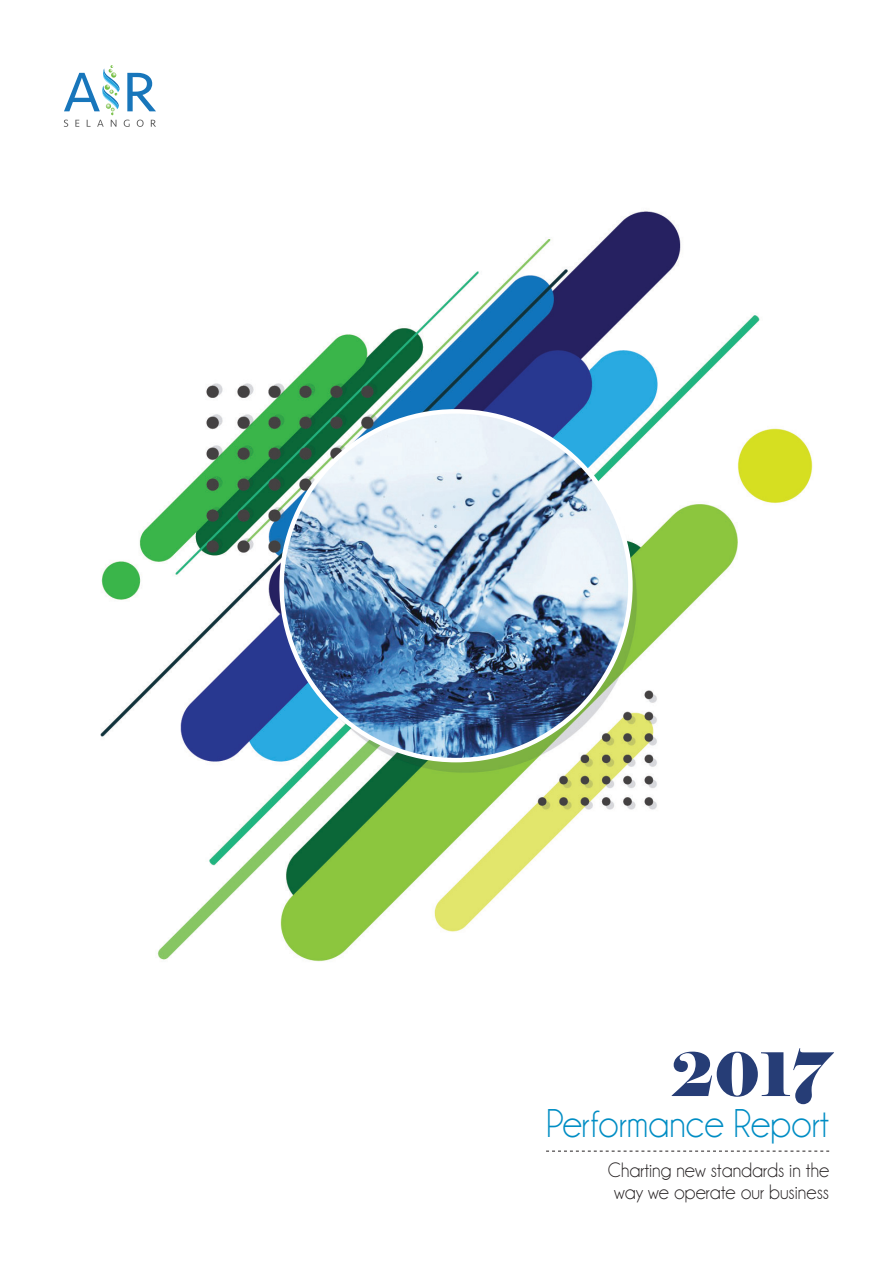
<style>
.page{position:relative;width:893px;height:1263px;background:#fff}
.page>*{position:absolute;margin:0;border:0;box-sizing:border-box;transform-origin:0 0}
.t1{font:60px "Elephant";color:#263d76}
.t2{font:40.5px "Champagne&Limousines";color:#008dc4;scale:.95 1}
.t3{font:21px/22.5px "Champagne&Limousines";color:#231f20;scale:.95 1}
</style>
<div class="page">
<img style="left:63px;top:126px;width:767px;height:1026px">
<img style="left:282px;top:411px;width:348px;height:349px;border-radius:174px">
<svg style="left:64px;top:65px;width:92px;height:62px"></svg>
<svg style="left:546px;top:1151px;width:283px;height:1px"></svg>
<h1 class="t1" style="left:671px;top:1037px;width:160px">2017</h1>
<h2 class="t2" style="left:546px;top:1103px;width:300px">Performance Report</h2>
<p class="t3" style="left:608px;top:1159px;width:234px">Charting new standards in the way we operate our business</p>
</div>
